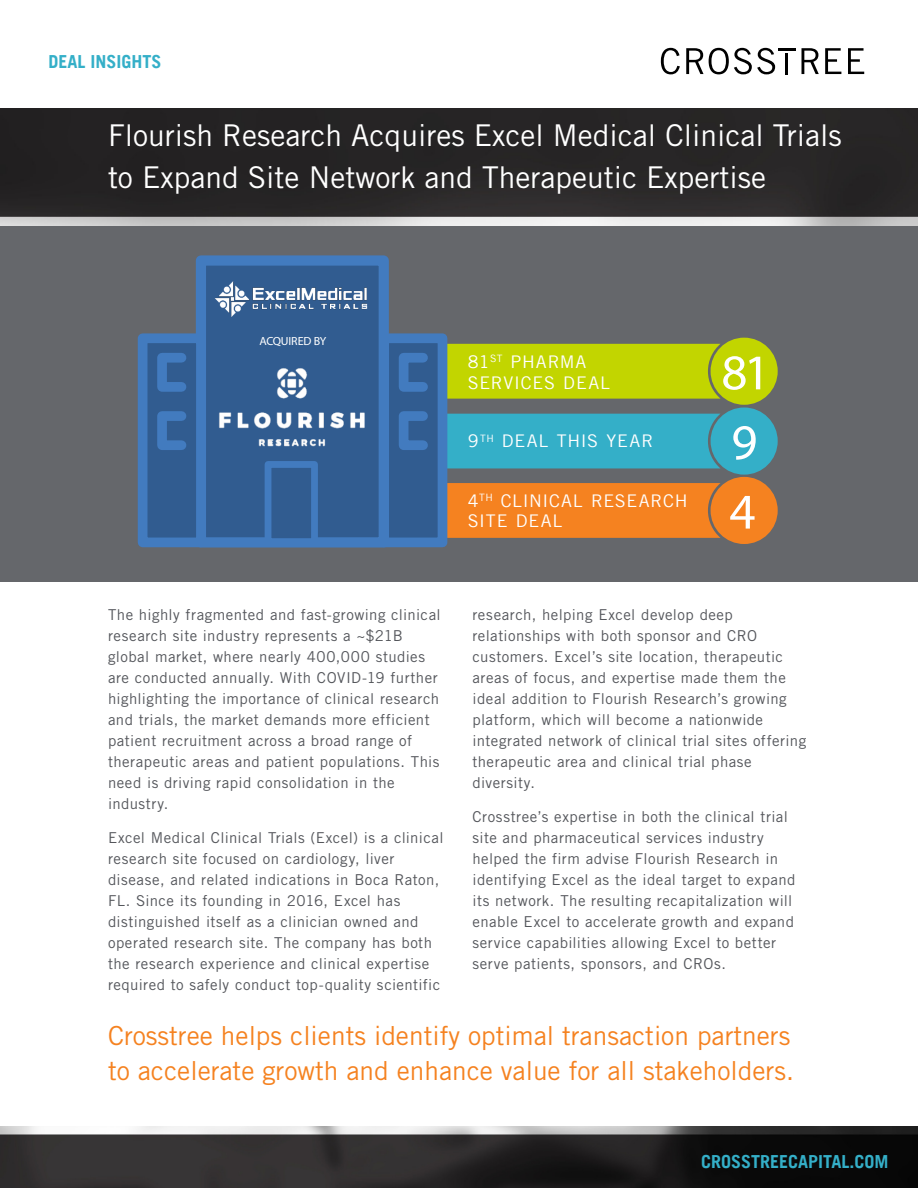
<style>
.page{position:relative;width:918px;height:1188px;background:#fff}
.page>*{position:absolute;margin:0;border:0;box-sizing:border-box;transform-origin:0 0}
.t1{font:700 50.25px "Trade Gothic LT Std";color:#fff}
.t2{font:30px/42px "Trade Gothic LT Std";color:#fff}
.t3{font:26.25px/34.5px "Trade Gothic LT Std";color:#f58220}
.t4{font:700 18px "Trade Gothic LT";color:#34afc8}
.t5{font:17.4px/21px "Trade Gothic LT";letter-spacing:.045em;color:#fff}
.t6{font:15px/21px "Trade Gothic LT Std";letter-spacing:.03em;color:#54565b}
.t7{font:700 11.85px "Trade Gothic LT Std";letter-spacing:-.015em;color:#fff}
</style>
<div class="page">
<img style="left:0;top:1127px;width:918px;height:61px">
<svg style="left:661px;top:48px;width:19px;height:26px"></svg>
<svg style="left:686px;top:48px;width:89px;height:26px"></svg>
<svg style="left:802px;top:48px;width:17px;height:26px"></svg>
<svg style="left:825px;top:48px;width:16px;height:26px"></svg>
<svg style="left:848px;top:48px;width:16px;height:26px"></svg>
<hr style="left:785px;top:53px;width:3px;height:21px;background:#000">
<hr style="left:778px;top:48px;width:18px;height:3px;background:#000">
<img style="left:0;top:108px;width:918px;height:118px">
<div style="left:0;top:227px;width:918px;height:355px;background:#65676b"></div>
<div style="left:201px;top:261px;width:183px;height:281px;background:#315c90"></div>
<div style="left:196px;top:255px;width:193px;height:293px;border:10px solid #427bbf"></div>
<div style="left:447px;top:414px;width:273px;height:54px;background:#34afc8"></div>
<div style="left:711px;top:407px;width:67px;height:68px;background:#34afc8;border-radius:50%"></div>
<div style="left:447px;top:483px;width:274px;height:55px;background:#f58220"></div>
<div style="left:711px;top:477px;width:67px;height:67px;background:#f58220;border-radius:50%"></div>
<div style="left:447px;top:344px;width:274px;height:55px;background:#c2d500"></div>
<div style="left:711px;top:338px;width:67px;height:67px;background:#c2d500;border-radius:50%"></div>
<div style="left:265px;top:461px;width:53px;height:84px;border:7px solid #427bbf"></div>
<div style="left:384px;top:338px;width:59px;height:204px;background:#315c90"></div>
<div style="left:379px;top:333px;width:68px;height:214px;border:10px solid #427bbf"></div>
<div style="left:143px;top:338px;width:58px;height:204px;background:#315c90"></div>
<div style="left:138px;top:333px;width:68px;height:214px;border:10px solid #427bbf"></div>
<div style="left:399px;top:353px;width:29px;height:39px;background:#315c90;border:10px solid #427bbf"></div>
<div style="left:399px;top:411px;width:29px;height:39px;background:#315c90;border:10px solid #427bbf"></div>
<div style="left:157px;top:353px;width:29px;height:39px;background:#315c90;border:10px solid #427bbf"></div>
<div style="left:157px;top:411px;width:29px;height:39px;background:#315c90;border:10px solid #427bbf"></div>
<img style="left:215px;top:281px;width:153px;height:35px">
<img style="left:219px;top:368px;width:146px;height:79px">
<p class="t4" style="left:49px;top:50px;width:115px">DEAL INSIGHTS</p>
<h2 class="t2" style="left:108px;top:114px;width:735px">Flourish Research Acquires Excel Medical Clinical Trials to Expand Site Network and Therapeutic Expertise</h2>
<p class="t7" style="left:260px;top:334px;width:68px">ACQUIRED BY</p>
<p class="t5" style="left:468px;top:351px;width:144px">81<sup>ST</sup> PHARMA<br>SERVICES DEAL</p>
<h1 class="t1" style="left:721px;top:342px;width:50px">81</h1>
<p class="t5" style="left:468px;top:431px;width:187px">9<sup>TH</sup> DEAL THIS YEAR</p>
<h1 class="t1" style="left:731px;top:411px;width:28px">9</h1>
<p class="t5" style="left:468px;top:490px;width:221px">4<sup>TH</sup> CLINICAL RESEARCH<br>SITE DEAL</p>
<h1 class="t1" style="left:729px;top:481px;width:28px">4</h1>
<p class="t6" style="left:108px;top:604px;width:334px">The highly fragmented and fast-growing clinical research site industry represents a ~$21B global market, where nearly 400,000 studies are conducted annually. With COVID-19 further highlighting the importance of clinical research and trials, the market demands more efficient patient recruitment across a broad range of therapeutic areas and patient populations. This need is driving rapid consolidation in the industry.</p>
<p class="t6" style="left:108px;top:827px;width:337px">Excel Medical Clinical Trials (Excel) is a clinical research site focused on cardiology, liver disease, and related indications in Boca Raton, FL. Since its founding in 2016, Excel has distinguished itself as a clinician owned and operated research site. The company has both the research experience and clinical expertise required to safely conduct top-quality scientific</p>
<p class="t6" style="left:472px;top:604px;width:335px">research, helping Excel develop deep relationships with both sponsor and CRO customers. Excel’s site location, therapeutic areas of focus, and expertise made them the ideal addition to Flourish Research’s growing platform, which will become a nationwide integrated network of clinical trial sites offering therapeutic area and clinical trial phase diversity.</p>
<p class="t6" style="left:472px;top:806px;width:325px">Crosstree’s expertise in both the clinical trial site and pharmaceutical services industry helped the firm advise Flourish Research in identifying Excel as the ideal target to expand its network. The resulting recapitalization will enable Excel to accelerate growth and expand service capabilities allowing Excel to better serve patients, sponsors, and CROs.</p>
<h3 class="t3" style="left:108px;top:1018px;width:688px">Crosstree helps clients identify optimal transaction partners to accelerate growth and enhance value for all stakeholders.</h3>
<p class="t4" style="left:701px;top:1150px;width:189px">CROSSTREECAPITAL.COM</p>
</div>
